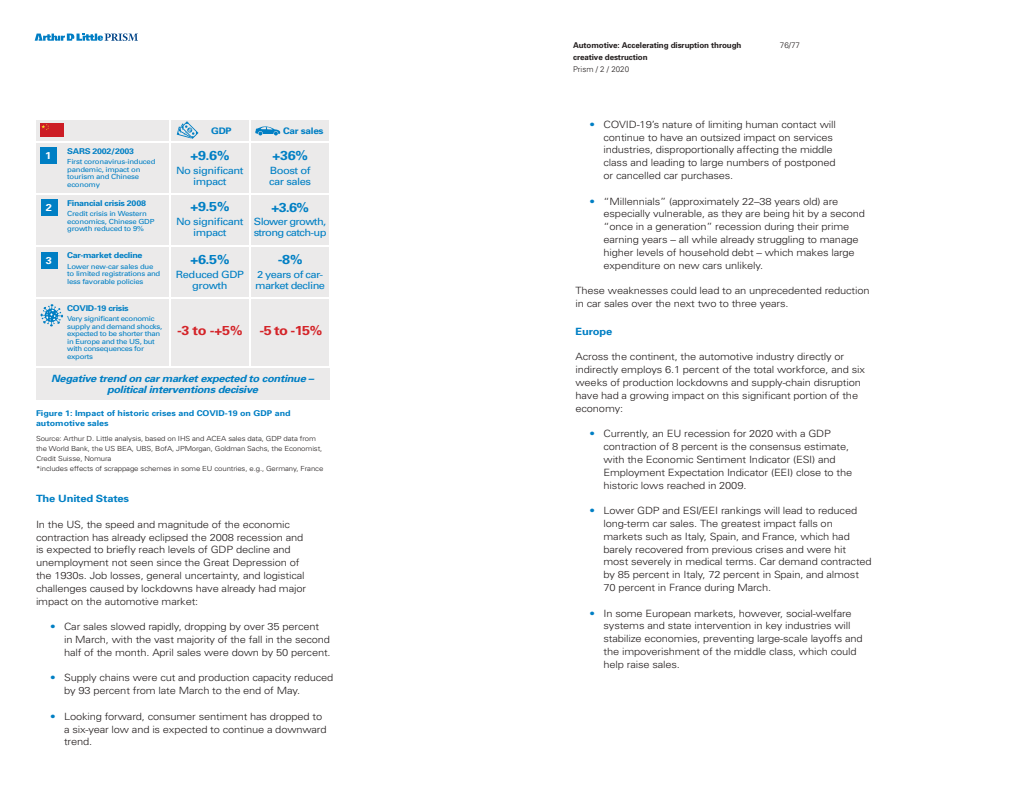
<style>
.page{position:relative;width:1010px;height:791px;background:#fff}
.page>*{position:absolute;margin:0;border:0;box-sizing:border-box;transform-origin:0 0}
.t1{font:700 13px "Univers";color:#007fc4;scale:1.11 1}
.t2{font:700 13px "Univers";color:#d42429;scale:1.11 1}
.t3{font:300 10px/12.8px "Univers";letter-spacing:-.015em;color:#241f1f;scale:1.11 1}
.t4{font:10px/11px "Univers";letter-spacing:-.04em;color:#007fc4;text-align:center;scale:1.11 1}
.t5{font:italic 700 10px/11px "Univers";letter-spacing:-.03em;color:#007fc4;text-align:center;scale:1.11 1}
.t6{font:10px/11px "Univers";letter-spacing:-.06em;color:#007fc4;scale:1.11 1}
.t7{font:700 10px "Univers";letter-spacing:-.015em;color:#007fc4;scale:1.11 1}
.t8{font:700 10px "Univers";color:#fff;scale:1.11 1}
.t9{font:700 9px "Univers";letter-spacing:-.03em;color:#007fc4;scale:1.11 1}
.t10{font:700 8px/10px "Univers";letter-spacing:-.015em;color:#007fc4;scale:1.11 1}
.t11{font:700 8px "Univers";letter-spacing:-.01em;color:#241f1f}
.t12{font:300 8px "Univers";color:#241f1f}
.t13{font:7px/7.5px "Univers";letter-spacing:-.03em;color:#007fc4;scale:1.11 1}
.t14{font:300 7px/10px "Univers";letter-spacing:-.015em;color:#241f1f;scale:1.11 1}
.s1{color:#007fc4}
</style>
<div class="page">
<svg style="left:35px;top:33px;width:103px;height:8px"></svg>
<div style="left:36px;top:247px;width:132px;height:50px;background:#ebeaea"></div>
<div style="left:36px;top:143px;width:132px;height:50px;background:#ebeaea"></div>
<div style="left:36px;top:195px;width:132px;height:50px;background:#ebeaea"></div>
<div style="left:41px;top:147px;width:16px;height:17px;background:#007fc4"></div>
<div style="left:41px;top:200px;width:17px;height:16px;background:#007fc4"></div>
<div style="left:41px;top:252px;width:17px;height:17px;background:#007fc4"></div>
<div style="left:36px;top:120px;width:132px;height:21px;background:#ebeaea"></div>
<div style="left:36px;top:300px;width:132px;height:66px;background:#ebeaea"></div>
<div style="left:36px;top:368px;width:293px;height:32px;background:#ebeaea"></div>
<div style="left:171px;top:120px;width:78px;height:21px;background:#ebeaea"></div>
<div style="left:171px;top:143px;width:78px;height:50px;background:#ebeaea"></div>
<div style="left:171px;top:195px;width:78px;height:50px;background:#ebeaea"></div>
<div style="left:171px;top:247px;width:78px;height:50px;background:#ebeaea"></div>
<div style="left:171px;top:300px;width:78px;height:66px;background:#ebeaea"></div>
<svg style="left:177px;top:121px;width:21px;height:18px"></svg>
<div style="left:251px;top:120px;width:78px;height:21px;background:#ebeaea"></div>
<div style="left:251px;top:143px;width:78px;height:50px;background:#ebeaea"></div>
<div style="left:251px;top:195px;width:78px;height:50px;background:#ebeaea"></div>
<div style="left:251px;top:247px;width:78px;height:50px;background:#ebeaea"></div>
<div style="left:251px;top:300px;width:78px;height:66px;background:#ebeaea"></div>
<svg style="left:255px;top:126px;width:25px;height:9px"></svg>
<svg style="left:41px;top:304px;width:22px;height:22px"></svg>
<div style="left:40px;top:123px;width:23px;height:14px;background:#cc1c24"></div>
<svg style="left:41px;top:124px;width:8px;height:6px"></svg>
<p class="t8" style="left:45px;top:149px;width:7px">1</p>
<p class="t8" style="left:46px;top:202px;width:7px">2</p>
<p class="t8" style="left:46px;top:254px;width:7px">3</p>
<p class="t10" style="left:67px;top:146px;width:62px">SARS 2002/2003</p>
<p class="t13" style="left:67px;top:158px;width:81px">First coronavirus-induced pandemic, impact on tourism and Chinese economy</p>
<p class="t10" style="left:67px;top:198px;width:72px">Financial crisis 2008</p>
<p class="t13" style="left:67px;top:210px;width:80px">Credit crisis in Western economics, Chinese GDP growth reduced to 9%</p>
<p class="t10" style="left:67px;top:251px;width:69px">Car-market decline</p>
<p class="t13" style="left:67px;top:263px;width:85px">Lower new-car sales due to limited registrations and less favorable policies</p>
<p class="t9" style="left:211px;top:125px;width:20px">GDP</p>
<p class="t9" style="left:283px;top:125px;width:38px">Car sales</p>
<h1 class="t1" style="left:190px;top:147px;width:37px">+9.6%</h1>
<p class="t4" style="left:176px;top:165px;width:62px">No significant impact</p>
<h1 class="t1" style="left:272px;top:147px;width:34px">+36%</h1>
<p class="t4" style="left:269px;top:165px;width:39px;text-align:left">Boost of car sales</p>
<h1 class="t1" style="left:190px;top:198px;width:37px">+9.5%</h1>
<p class="t4" style="left:176px;top:216px;width:62px">No significant impact</p>
<h1 class="t1" style="left:190px;top:251px;width:37px">+6.5%</h1>
<p class="t4" style="left:176px;top:269px;width:63px">Reduced GDP growth</p>
<h1 class="t1" style="left:271px;top:199px;width:36px">+3.6%</h1>
<p class="t6" style="left:253px;top:216px;width:67px">Slower growth, strong catch-up</p>
<h1 class="t1" style="left:277px;top:251px;width:24px">-8%</h1>
<p class="t4" style="left:255px;top:269px;width:65px;text-align:left">2 years of car&shy;market decline</p>
<p class="t10" style="left:67px;top:303px;width:57px">COVID-19 crisis</p>
<p class="t13" style="left:67px;top:315px;width:87px">Very significant economic supply and demand shocks, expected to be shorter than in Europe and the US, but with consequences for exports</p>
<p class="t5" style="left:51px;top:373px;width:238px">Negative trend on car market expected to continue – political interventions decisive</p>
<h1 class="t2" style="left:177px;top:323px;width:61px">-3 to -+5%</h1>
<h1 class="t2" style="left:259px;top:323px;width:58px">-5 to -15%</h1>
<p class="t10" style="left:36px;top:408px;width:231px">Figure 1: Impact of historic crises and COVID-19 on GDP and automotive sales</p>
<p class="t14" style="left:36px;top:434px;width:260px">Source: Arthur D. Little analysis, based on IHS and ACEA sales data, GDP data from the World Bank, the US BEA, UBS, BofA, JPMorgan, Goldman Sachs, the Economist, Credit Suisse, Nomura<br>*includes effects of scrappage schemes in some EU countries, e.g., Germany, France</p>
<p class="t7" style="left:36px;top:493px;width:85px">The United States</p>
<p class="t3" style="left:36px;top:518px;width:245px">In the US, the speed and magnitude of the economic contraction has already eclipsed the 2008 recession and is expected to briefly reach levels of GDP decline and unemployment not seen since the Great Depression of the 1930s. Job losses, general uncertainty, and logistical challenges caused by lockdowns have already had major impact on the automotive market:</p>
<p class="t3" style="left:64px;top:620px;width:241px;text-indent:-14px"><span class="s1">•</span> Car sales slowed rapidly, dropping by over 35 percent<br>in March, with the vast majority of the fall in the second half of the month. April sales were down by 50 percent.</p>
<p class="t3" style="left:64px;top:671px;width:244px;text-indent:-14px"><span class="s1">•</span> Supply chains were cut and production capacity reduced by 93 percent from late March to the end of May.</p>
<p class="t3" style="left:64px;top:710px;width:238px;text-indent:-14px"><span class="s1">•</span> Looking forward, consumer sentiment has dropped to a six-year low and is expected to continue a downward trend.</p>
<p class="t11" style="left:573px;top:40px;width:170px">Automotive: Accelerating disruption through</p>
<p class="t12" style="left:779px;top:40px;width:22px">76/77</p>
<p class="t11" style="left:573px;top:52px;width:76px">creative destruction</p>
<p class="t12" style="left:573px;top:64px;width:58px">Prism / 2 / 2020</p>
<p class="t3" style="left:603px;top:118px;width:211px;text-indent:-14px"><span class="s1">•</span> COVID-19’s nature of limiting human contact will continue to have an outsized impact on services industries, disproportionally affecting the middle class and leading to large numbers of postponed or cancelled car purchases.</p>
<p class="t3" style="left:603px;top:195px;width:237px;text-indent:-14px"><span class="s1">•</span> “Millennials” (approximately 22–38 years old) are especially vulnerable, as they are being hit by a second “once in a generation” recession during their prime earning years – all while already struggling to manage higher levels of household debt – which makes large expenditure on new cars unlikely.</p>
<p class="t3" style="left:575px;top:284px;width:266px">These weaknesses could lead to an unprecedented reduction in car sales over the next two to three years.</p>
<p class="t7" style="left:575px;top:325px;width:35px">Europe</p>
<p class="t3" style="left:575px;top:350px;width:262px">Across the continent, the automotive industry directly or indirectly employs 6.1 percent of the total workforce, and six weeks of production lockdowns and supply-chain disruption have had a growing impact on this significant portion of the economy:</p>
<p class="t3" style="left:603px;top:427px;width:225px;text-indent:-14px"><span class="s1">•</span> Currently, an EU recession for 2020 with a GDP contraction of 8 percent is the consensus estimate, with the Economic Sentiment Indicator (ESI) and Employment Expectation Indicator (EEI) close to the historic lows reached in 2009.</p>
<p class="t3" style="left:603px;top:504px;width:243px;text-indent:-14px"><span class="s1">•</span> Lower GDP and ESI/EEI rankings will lead to reduced long-term car sales. The greatest impact falls on markets such as Italy, Spain, and France, which had barely recovered from previous crises and were hit most severely in medical terms. Car demand contracted by 85 percent in Italy, 72 percent in Spain, and almost 70 percent in France during March.</p>
<p class="t3" style="left:603px;top:606px;width:235px;text-indent:-14px"><span class="s1">•</span> In some European markets, however, social-welfare systems and state intervention in key industries will stabilize economies, preventing large-scale layoffs and the impoverishment of the middle class, which could help raise sales.</p>
</div>
